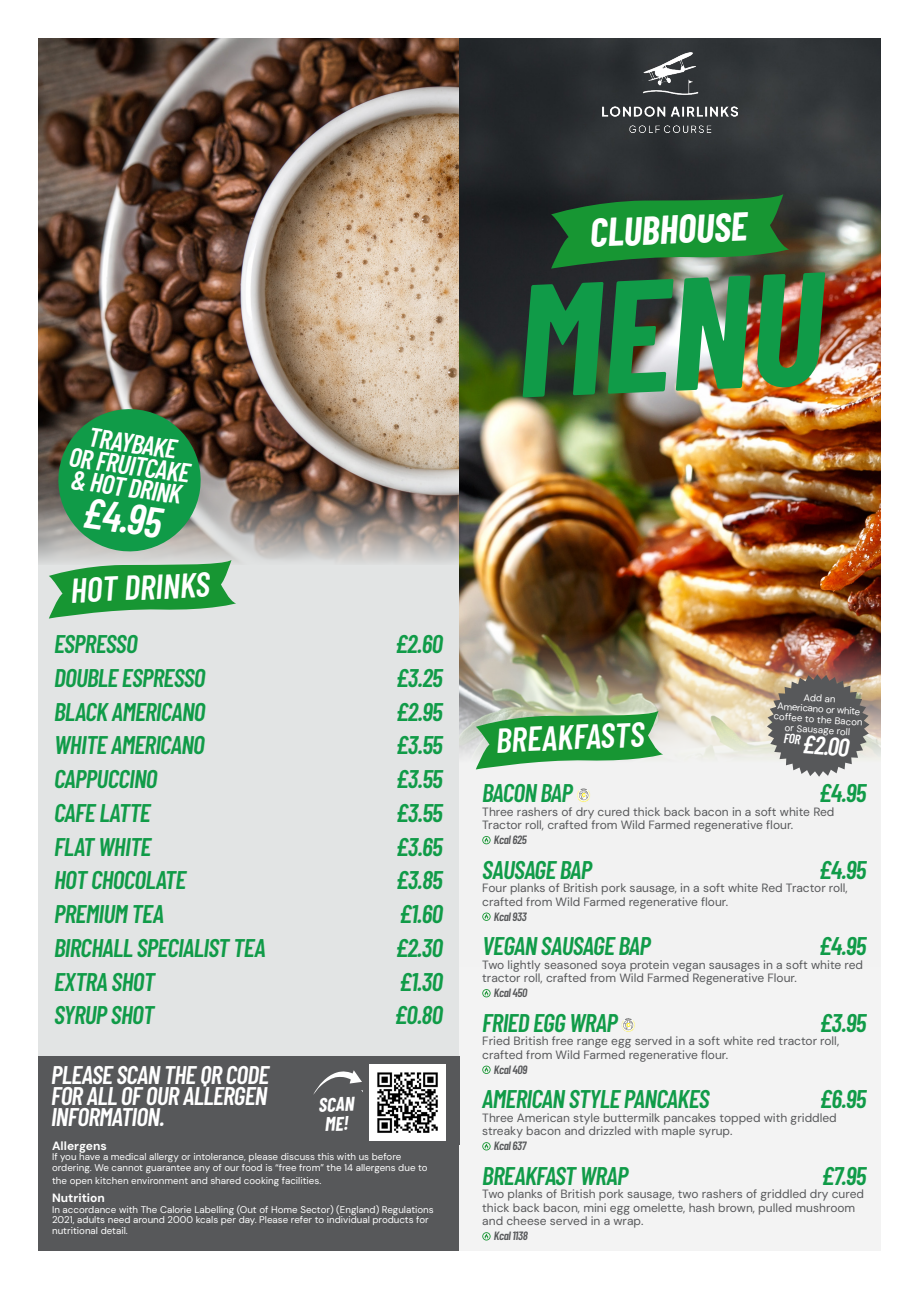
<style>
.page{position:relative;width:919px;height:1289px;background:#fff}
.page>*{position:absolute;margin:0;border:0;box-sizing:border-box;transform-origin:0 0}
.t1{font:italic 700 159.75px "Barlow Condensed";color:#109b48}
.t2{font:italic 600 42.6px "Barlow Condensed";color:#fff}
.t3{font:italic 700 39.15px "Barlow Condensed";color:#fff}
.t4{font:italic 600 34.5px "Barlow Condensed";color:#fff}
.t5{font:italic 600 26.85px/22px "Barlow Condensed";color:#fff;text-align:center}
.t6{font:italic 600 25.5px "Barlow Condensed";letter-spacing:-.025em;color:#109b48}
.t7{font:italic 600 25.5px "Barlow Condensed";letter-spacing:-.025em;color:#fff}
.t8{font:italic 700 19.65px/19.4px "Barlow Condensed";color:#fff}
.t9{font:12px/13.5px "DM Sans";color:#57585a}
.t10{font:italic 600 12px "Barlow Condensed";letter-spacing:-.025em;color:#57585a}
.t11{font:700 12px "DM Sans";color:#fff}
.t12{font:9.75px/10.5px "DM Sans";color:#fff}
</style>
<div class="page">
<div style="left:38px;top:38px;width:842px;height:1212px;background:#e2e4e4"></div>
<img style="left:38px;top:38px;width:421px;height:525px">
<div style="left:38px;top:1108px;width:421px;height:142px;background:#57585a"></div>
<div style="left:459px;top:38px;width:421px;height:1212px;background:#f3f3f3"></div>
<img style="left:459px;top:38px;width:421px;height:883px">
<img style="left:602px;top:53px;width:135px;height:80px">
<svg style="left:551px;top:194px;width:238px;height:75px;background:#227b35"></svg>
<div style="left:38px;top:1056px;width:421px;height:88px;background:#57585a"></div>
<img style="left:369px;top:1064px;width:76px;height:76px">
<img style="left:576px;top:788px;width:14px;height:14px;border-radius:7px">
<svg style="left:482px;top:836px;width:8px;height:8px"></svg>
<svg style="left:482px;top:912px;width:8px;height:8px"></svg>
<svg style="left:482px;top:989px;width:8px;height:8px"></svg>
<img style="left:621px;top:1018px;width:14px;height:13px;border-radius:7px">
<svg style="left:482px;top:1065px;width:8px;height:8px"></svg>
<svg style="left:482px;top:1142px;width:8px;height:8px"></svg>
<svg style="left:482px;top:1232px;width:8px;height:8px"></svg>
<svg style="left:475px;top:711px;width:188px;height:58px;background:#51ab62"></svg>
<svg style="left:766px;top:674px;width:103px;height:102px;background:#7d7975"></svg>
<svg style="left:49px;top:404px;width:187px;height:214px;background:#49945e"></svg>
<svg style="left:313px;top:1070px;width:49px;height:25px"></svg>
<p class="t5" style="left:74px;top:422px;width:123px;rotate:8deg">TRAYBAKE<br>OR FRUITCAKE &amp; HOT DRINK</p>
<p class="t2" style="left:87px;top:481px;width:81px;rotate:8deg">£4.95</p>
<p class="t4" style="left:70px;top:565px;width:141px;rotate:-2deg">HOT DRINKS</p>
<p class="t6" style="left:54px;top:625px;width:85px">ESPRESSO</p>
<p class="t6" style="left:395px;top:625px;width:49px">£2.60</p>
<p class="t6" style="left:54px;top:659px;width:153px">DOUBLE ESPRESSO</p>
<p class="t6" style="left:396px;top:659px;width:48px">£3.25</p>
<p class="t6" style="left:54px;top:693px;width:153px">BLACK AMERICANO</p>
<p class="t6" style="left:396px;top:693px;width:48px">£2.95</p>
<p class="t6" style="left:54px;top:727px;width:152px">WHITE AMERICANO</p>
<p class="t6" style="left:396px;top:727px;width:49px">£3.55</p>
<p class="t6" style="left:54px;top:760px;width:105px">CAPPUCCINO</p>
<p class="t6" style="left:396px;top:760px;width:49px">£3.55</p>
<p class="t6" style="left:54px;top:794px;width:98px">CAFE LATTE</p>
<p class="t6" style="left:396px;top:794px;width:49px">£3.55</p>
<p class="t6" style="left:54px;top:828px;width:99px">FLAT WHITE</p>
<p class="t6" style="left:396px;top:828px;width:49px">£3.65</p>
<p class="t6" style="left:54px;top:862px;width:134px">HOT CHOCOLATE</p>
<p class="t6" style="left:395px;top:862px;width:49px">£3.85</p>
<p class="t6" style="left:54px;top:895px;width:111px">PREMIUM TEA</p>
<p class="t6" style="left:399px;top:895px;width:45px">£1.60</p>
<p class="t6" style="left:54px;top:929px;width:213px">BIRCHALL SPECIALIST TEA</p>
<p class="t6" style="left:395px;top:929px;width:49px">£2.30</p>
<p class="t6" style="left:54px;top:963px;width:102px">EXTRA SHOT</p>
<p class="t6" style="left:399px;top:963px;width:45px">£1.30</p>
<p class="t6" style="left:54px;top:997px;width:102px">SYRUP SHOT</p>
<p class="t6" style="left:394px;top:997px;width:50px">£0.80</p>
<p class="t7" style="left:51px;top:1056px;width:219px">PLEASE SCAN THE QR CODE</p>
<p class="t7" style="left:51px;top:1077px;width:218px">FOR ALL OF OUR ALLERGEN</p>
<p class="t7" style="left:51px;top:1098px;width:115px">INFORMATION.</p>
<p class="t8" style="left:318px;top:1095px;width:37px;rotate:-3deg">SCAN<br>ME!</p>
<p class="t11" style="left:52px;top:1138px;width:56px">Allergens</p>
<p class="t12" style="left:52px;top:1151px;width:377px">If you have a medical allergy or intolerance, please discuss this with us before ordering. We cannot guarantee any of our food is “free from” the 14 allergens due to</p>
<p class="t12" style="left:52px;top:1174px;width:271px">the open kitchen environment and shared cooking facilities.</p>
<p class="t11" style="left:52px;top:1190px;width:54px">Nutrition</p>
<p class="t12" style="left:52px;top:1203px;width:383px">In accordance with The Calorie Labelling (Out of Home Sector) (England) Regulations<br>2021, adults need around 2000 kcals per day. Please refer to individual products for nutritional detail.</p>
<p class="t3" style="left:588px;top:206px;width:159px;rotate:-3deg">CLUBHOUSE</p>
<p class="t1" style="left:510px;top:228px;width:308px;rotate:-3deg">MENU</p>
<p class="t4" style="left:495px;top:715px;width:150px;rotate:-2deg">BREAKFASTS</p>
<p class="t12" style="left:804px;top:691px;width:33px;rotate:4deg">Add an</p>
<p class="t12" style="left:774px;top:700px;width:91px;text-align:center;rotate:4deg">Americano or white coffee to the Bacon or Sausage roll</p>
<p class="t7" style="left:784px;top:724px;width:67px;rotate:4deg"><sup>FOR</sup> £2.00</p>
<p class="t6" style="left:482px;top:775px;width:92px">BACON BAP</p>
<p class="t6" style="left:818px;top:775px;width:49px">£4.95</p>
<p class="t9" style="left:482px;top:804px;width:353px">Three rashers of dry cured thick back bacon in a soft white Red<br>Tractor roll, crafted from Wild Farmed regenerative flour.</p>
<p class="t10" style="left:494px;top:831px;width:35px">Kcal 625</p>
<p class="t6" style="left:482px;top:851px;width:111px">SAUSAGE BAP</p>
<p class="t6" style="left:818px;top:851px;width:49px">£4.95</p>
<p class="t9" style="left:482px;top:881px;width:367px">Four planks of British pork sausage, in a soft white Red Tractor roll, crafted from Wild Farmed regenerative flour.</p>
<p class="t10" style="left:494px;top:907px;width:34px">Kcal 933</p>
<p class="t6" style="left:482px;top:928px;width:170px">VEGAN SAUSAGE BAP</p>
<p class="t6" style="left:818px;top:928px;width:49px">£4.95</p>
<p class="t9" style="left:482px;top:957px;width:382px">Two lightly seasoned soya protein vegan sausages in a soft white red tractor roll, crafted from Wild Farmed Regenerative Flour.</p>
<p class="t10" style="left:494px;top:984px;width:35px">Kcal 450</p>
<p class="t6" style="left:482px;top:1004px;width:137px">FRIED EGG WRAP</p>
<p class="t6" style="left:819px;top:1004px;width:48px">£3.95</p>
<p class="t9" style="left:482px;top:1034px;width:358px">Fried British free range egg served in a soft white red tractor roll, crafted from Wild Farmed regenerative flour.</p>
<p class="t10" style="left:494px;top:1060px;width:35px">Kcal 409</p>
<p class="t6" style="left:482px;top:1081px;width:229px">AMERICAN STYLE PANCAKES</p>
<p class="t6" style="left:819px;top:1081px;width:48px">£6.95</p>
<p class="t9" style="left:482px;top:1110px;width:356px">Three American style buttermilk pancakes topped with griddled streaky bacon and drizzled with maple syrup.</p>
<p class="t10" style="left:494px;top:1137px;width:34px">Kcal 637</p>
<p class="t6" style="left:482px;top:1157px;width:148px">BREAKFAST WRAP</p>
<p class="t6" style="left:821px;top:1157px;width:46px">£7.95</p>
<p class="t9" style="left:482px;top:1187px;width:383px">Two planks of British pork sausage, two rashers of griddled dry cured thick back bacon, mini egg omelette, hash brown, pulled mushroom and cheese served in a wrap.</p>
<p class="t10" style="left:494px;top:1227px;width:36px">Kcal 1138</p>
</div>
